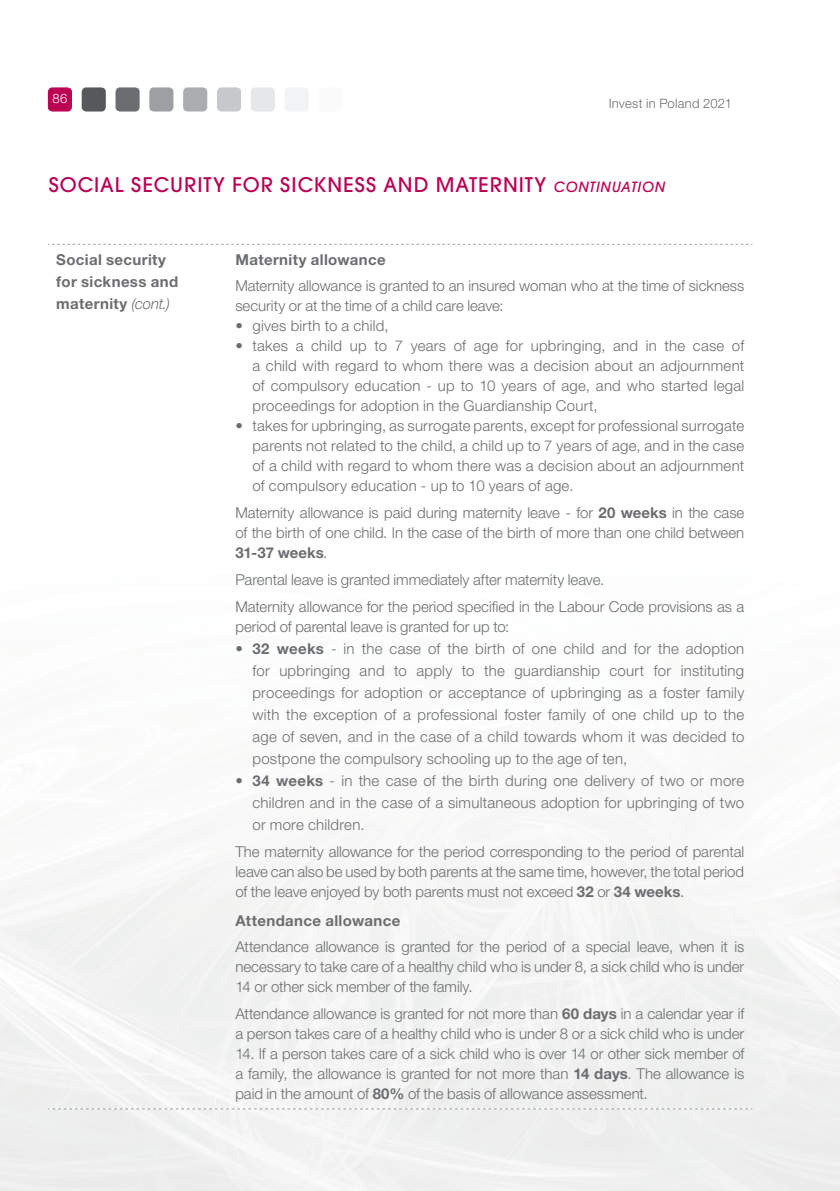
<style>
.page{position:relative;width:840px;height:1191px;background:#fff}
.page>*{position:absolute;margin:0;border:0;box-sizing:border-box;transform-origin:0 0}
.t1{font:20px "Avant Garde Gothic Md ITC";letter-spacing:.05em;color:#ba0152}
.t2{font:300 15px/20px "Helvetica Neue LT Pro";color:#6c6d70;text-align:justify}
.t3{font:700 15px/22px "Helvetica Neue LT Pro";letter-spacing:.025em;color:#6c6d70}
.t4{font:300 13px "Helvetica Neue LT Pro";letter-spacing:.02em;color:#6c6d70}
.t5{font:300 13px "Helvetica Neue LT Pro";color:#fff}
.s1{font-style:italic;font-size:14px}
.s2{font-weight:300;font-style:italic}
.s3{font-weight:700}
</style>
<div class="page">
<div style="left:48px;top:87px;width:24px;height:24px;background:#ba0152;border-radius:5px"></div>
<div style="left:82px;top:87px;width:24px;height:24px;background:#57585a;border-radius:5px"></div>
<div style="left:115px;top:87px;width:24px;height:24px;background:#6c6d70;border-radius:5px"></div>
<div style="left:149px;top:87px;width:24px;height:24px;background:#9d9fa2;border-radius:5px"></div>
<div style="left:183px;top:87px;width:24px;height:24px;background:#acadb1;border-radius:5px"></div>
<div style="left:217px;top:87px;width:24px;height:24px;background:#c7c8ca;border-radius:5px"></div>
<div style="left:251px;top:87px;width:24px;height:24px;background:#e6e7e9;border-radius:5px"></div>
<div style="left:284px;top:87px;width:24px;height:24px;background:#f2f3f4;border-radius:5px"></div>
<div style="left:318px;top:87px;width:24px;height:24px;background:#fafafa;border-radius:5px"></div>
<svg style="left:48px;top:244px;width:701px;height:1px"></svg>
<svg style="left:48px;top:1108px;width:703px;height:1px"></svg>
<p class="t5" style="left:53px;top:90px;width:16px">86</p>
<p class="t4" style="left:608px;top:96px;width:125px">Invest in Poland 2021</p>
<h1 class="t1" style="left:49px;top:171px;width:617px">SOCIAL SECURITY FOR SICKNESS AND MATERNITY <span class="s1">CONTINUATION</span></h1>
<p class="t3" style="left:56px;top:248px;width:123px">Social security for sickness and maternity <span class="s2">(cont.)</span></p>
<p class="t3" style="left:235px;top:248px;width:152px">Maternity allowance</p>
<p class="t2" style="left:235px;top:276px;width:510px">Maternity allowance is granted to an insured woman who at the time of sickness security or at the time of a child care leave:</p>
<p class="t2" style="left:235px;top:316px;width:155px">• gives birth to a child,</p>
<p class="t2" style="left:252px;top:336px;width:493px;text-indent:-17px">• takes a child up to 7 years of age for upbringing, and in the case of a child with regard to whom there was a decision about an adjournment of compulsory education - up to 10 years of age, and who started legal proceedings for adoption in the Guardianship Court,</p>
<p class="t2" style="left:252px;top:416px;width:493px;text-indent:-17px">• takes for upbringing, as surrogate parents, except for professional surrogate parents not related to the child, a child up to 7 years of age, and in the case of a child with regard to whom there was a decision about an adjournment of compulsory education - up to 10 years of age.</p>
<p class="t2" style="left:235px;top:502px;width:510px">Maternity allowance is paid during maternity leave - for <span class="s3">20 weeks</span> in the case of the birth of one child. In the case of the birth of more than one child between <span class="s3">31-37 weeks</span>.</p>
<p class="t2" style="left:235px;top:566px;width:510px;line-height:26.8px">Parental leave is granted immediately after maternity leave.<br>Maternity allowance for the period specified in the Labour Code provisions as a</p>
<p class="t2" style="left:235px;top:616px;width:275px">period of parental leave is granted for up to:</p>
<p class="t2" style="left:252px;top:637px;width:493px;line-height:22px;text-indent:-17px">• <span class="s3">32 weeks</span> - in the case of the birth of one child and for the adoption for upbringing and to apply to the guardianship court for instituting proceedings for adoption or acceptance of upbringing as a foster family with the exception of a professional foster family of one child up to the age of seven, and in the case of a child towards whom it was decided to postpone the compulsory schooling up to the age of ten,</p>
<p class="t2" style="left:252px;top:769px;width:493px;line-height:22px;text-indent:-17px">• <span class="s3">34 weeks</span> - in the case of the birth during one delivery of two or more children and in the case of a simultaneous adoption for upbringing of two or more children.</p>
<p class="t2" style="left:235px;top:841px;width:510px">The maternity allowance for the period corresponding to the period of parental leave can also be used by both parents at the same time, however, the total period of the leave enjoyed by both parents must not exceed <span class="s3">32</span> or <span class="s3">34 weeks</span>.</p>
<p class="t3" style="left:235px;top:908px;width:166px">Attendance allowance</p>
<p class="t2" style="left:235px;top:936px;width:510px">Attendance allowance is granted for the period of a special leave, when it is necessary to take care of a healthy child who is under 8, a sick child who is under 14 or other sick member of the family.</p>
<p class="t2" style="left:235px;top:1003px;width:510px">Attendance allowance is granted for not more than <span class="s3">60 days</span> in a calendar year if a person takes care of a healthy child who is under 8 or a sick child who is under</p>
<p class="t2" style="left:235px;top:1043px;width:510px">14. If a person takes care of a sick child who is over 14 or other sick member of a family, the allowance is granted for not more than <span class="s3">14 days</span>. The allowance is paid in the amount of <span class="s3">80%</span> of the basis of allowance assessment.</p>
</div>
